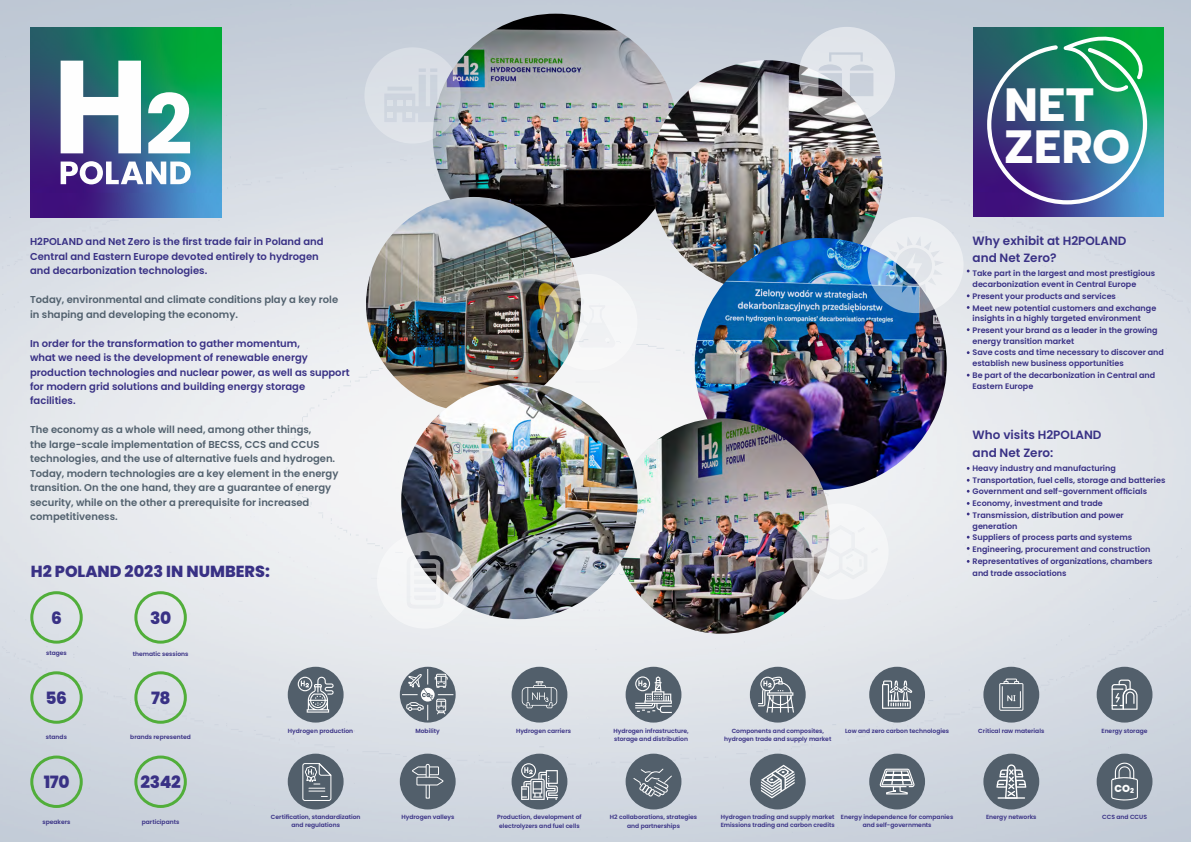
<style>
.page{position:relative;width:1191px;height:842px;background:#fff}
.page>*{position:absolute;margin:0;border:0;box-sizing:border-box;transform-origin:0 0}
.t1{font:700 46.7px/42.8px "Prompt";letter-spacing:.02em;color:#fefefe}
.t2{font:800 17px "Poppins";letter-spacing:-.02em;color:#393185}
.t3{font:800 16px "Poppins";color:#393185}
.t4{font:600 12px "Poppins";color:#393185}
.t5{font:800 10.1px "Poppins";color:#fefefe}
.t6{font:600 10px/14.5px "Poppins";color:#52616e}
.t7{font:600 10px/14.5px "Poppins";color:#393185}
.t8{font:600 8px/11.7px "Poppins";color:#393185}
.t9{font:600 6px/8.1px "Poppins";color:#393185;text-align:center}
</style>
<div class="page">
<img style="left:0;top:0;width:1191px;height:842px">
<img style="left:433px;top:14px;width:245px;height:245px;border-radius:50%">
<div style="left:625px;top:754px;width:56px;height:55px;background:#525f6b;border-radius:50%"></div>
<svg style="left:633px;top:768px;width:39px;height:29px"></svg>
<div style="left:400px;top:754px;width:55px;height:55px;background:#525f6b;border-radius:50%"></div>
<div style="left:425px;top:784px;width:5px;height:15px;border:1px solid #fefefe"></div>
<svg style="left:412px;top:764px;width:32px;height:22px"></svg>
<img style="left:30px;top:27px;width:191px;height:191px">
<svg style="left:61px;top:61px;width:80px;height:92px"></svg>
<svg style="left:148px;top:92px;width:42px;height:61px"></svg>
<svg style="left:61px;top:161px;width:130px;height:23px"></svg>
<img style="left:973px;top:27px;width:190px;height:190px">
<svg style="left:987px;top:36px;width:160px;height:168px;background:#3e7587"></svg>
<div style="left:288px;top:754px;width:55px;height:55px;background:#525f6b;border-radius:50%"></div>
<svg style="left:302px;top:763px;width:30px;height:38px"></svg>
<div style="left:511px;top:754px;width:56px;height:55px;background:#525f6b;border-radius:50%"></div>
<svg style="left:521px;top:763px;width:37px;height:37px"></svg>
<div style="left:750px;top:667px;width:55px;height:55px;background:#525f6b;border-radius:50%"></div>
<svg style="left:758px;top:677px;width:36px;height:36px"></svg>
<div style="left:625px;top:667px;width:56px;height:55px;background:#525f6b;border-radius:50%"></div>
<svg style="left:635px;top:676px;width:37px;height:37px"></svg>
<div style="left:288px;top:667px;width:55px;height:55px;background:#525f6b;border-radius:50%"></div>
<svg style="left:298px;top:677px;width:36px;height:36px"></svg>
<div style="left:134px;top:671px;width:53px;height:53px;border:3px solid #51ae3a;border-radius:50%"></div>
<div style="left:30px;top:755px;width:53px;height:53px;border:3px solid #51ae3a;border-radius:50%"></div>
<div style="left:134px;top:591px;width:53px;height:53px;border:3px solid #51ae3a;border-radius:50%"></div>
<div style="left:30px;top:671px;width:53px;height:53px;border:3px solid #51ae3a;border-radius:50%"></div>
<div style="left:134px;top:755px;width:53px;height:53px;border:3px solid #51ae3a;border-radius:50%"></div>
<div style="left:30px;top:591px;width:53px;height:53px;border:3px solid #51ae3a;border-radius:50%"></div>
<img style="left:650px;top:60px;width:232px;height:232px;border-radius:50%">
<img style="left:366px;top:197px;width:215px;height:215px;border-radius:50%">
<img style="left:694px;top:238px;width:252px;height:252px;border-radius:50%">
<svg style="left:401px;top:668px;width:53px;height:53px;background:#838d96"></svg>
<div style="left:750px;top:754px;width:55px;height:55px;background:#525f6b;border-radius:50%"></div>
<svg style="left:761px;top:765px;width:33px;height:33px"></svg>
<div style="left:511px;top:667px;width:56px;height:55px;background:#525f6b;border-radius:50%"></div>
<svg style="left:522px;top:681px;width:35px;height:27px"></svg>
<svg style="left:867px;top:217px;width:102px;height:96px;background:#bdcfe1"></svg>
<svg style="left:364px;top:47px;width:96px;height:97px;background:#cdd3dc"></svg>
<div style="left:869px;top:667px;width:56px;height:55px;background:#525f6b;border-radius:50%"></div>
<svg style="left:882px;top:680px;width:30px;height:29px"></svg>
<div style="left:983px;top:667px;width:56px;height:55px;background:#525f6b;border-radius:50%"></div>
<svg style="left:999px;top:678px;width:24px;height:33px"></svg>
<div style="left:1096px;top:667px;width:56px;height:55px;background:#525f6b;border-radius:50%"></div>
<svg style="left:1111px;top:679px;width:26px;height:31px"></svg>
<div style="left:869px;top:754px;width:56px;height:55px;background:#525f6b;border-radius:50%"></div>
<svg style="left:879px;top:769px;width:35px;height:25px"></svg>
<div style="left:983px;top:754px;width:56px;height:55px;background:#525f6b;border-radius:50%"></div>
<svg style="left:996px;top:764px;width:30px;height:33px"></svg>
<hr style="left:997px;top:797px;width:28px;height:2px;background:#fefefe">
<div style="left:1096px;top:754px;width:56px;height:55px;background:#525f6b;border-radius:50%"></div>
<svg style="left:1111px;top:762px;width:27px;height:38px"></svg>
<img style="left:614px;top:418px;width:215px;height:216px;border-radius:50%">
<svg style="left:799px;top:27px;width:96px;height:96px;background:#c5c8ce"></svg>
<svg style="left:792px;top:503px;width:96px;height:97px"></svg>
<img style="left:401px;top:383px;width:236px;height:236px;border-radius:50%">
<img style="left:541px;top:274px;width:96px;height:96px">
<svg style="left:377px;top:532px;width:96px;height:97px"></svg>
<p class="t7" style="left:30px;top:235px;width:295px">H2POLAND and Net Zero is the first trade fair in Poland and<br>Central and Eastern Europe devoted entirely to hydrogen</p>
<p class="t7" style="left:30px;top:264px;width:179px">and decarbonization technologies.</p>
<p class="t6" style="left:30px;top:292px;width:309px">Today, environmental and climate conditions play a key role</p>
<p class="t6" style="left:30px;top:307px;width:209px">in shaping and developing the economy.</p>
<p class="t7" style="left:30px;top:336px;width:271px">In order for the transformation to gather momentum,</p>
<p class="t7" style="left:30px;top:350px;width:321px">what we need is the development of renewable energy production technologies and nuclear power, as well as support for modern grid solutions and building energy storage facilities.</p>
<p class="t6" style="left:30px;top:423px;width:310px">The economy as a whole will need, among other things,<br>the large-scale implementation of BECSS, CCS and CCUS technologies, and the use of alternative fuels and hydrogen.<br>Today, modern technologies are a key element in the energy transition. On the one hand, they are a guarantee of energy security, while on the other a prerequisite for increased competitiveness.</p>
<h3 class="t3" style="left:31px;top:560px;width:240px">H2 POLAND 2023 IN NUMBERS:</h3>
<h2 class="t2" style="left:51px;top:606px;width:12px">6</h2>
<h2 class="t2" style="left:150px;top:606px;width:23px">30</h2>
<p class="t9" style="left:46px;top:649px;width:22px">stages</p>
<p class="t9" style="left:133px;top:650px;width:57px">thematic sessions</p>
<h2 class="t2" style="left:45px;top:686px;width:23px">56</h2>
<h2 class="t2" style="left:151px;top:686px;width:21px">78</h2>
<p class="t9" style="left:46px;top:732px;width:22px">stands</p>
<p class="t9" style="left:130px;top:733px;width:62px">brands represented</p>
<h2 class="t2" style="left:44px;top:770px;width:27px">170</h2>
<h2 class="t2" style="left:140px;top:770px;width:42px">2342</h2>
<p class="t9" style="left:43px;top:818px;width:30px">speakers</p>
<p class="t9" style="left:142px;top:818px;width:39px">participants</p>
<p class="t9" style="left:288px;top:727px;width:67px">Hydrogen production</p>
<p class="t9" style="left:415px;top:727px;width:26px">Mobility</p>
<p class="t9" style="left:271px;top:813px;width:91px">Certification, standardization and regulations</p>
<p class="t9" style="left:401px;top:813px;width:55px">Hydrogen valleys</p>
<h1 class="t1" style="left:1005px;top:88px;width:126px">NET<br>ZERO</h1>
<h3 class="t4" style="left:972px;top:232px;width:155px">Why exhibit at H2POLAND</h3>
<h3 class="t4" style="left:972px;top:250px;width:86px">and Net Zero?</h3>
<p class="t8" style="left:972px;top:268px;width:184px;line-height:10.7px">Take part in the largest and most prestigious decarbonization event in Central Europe</p>
<p class="t8" style="left:972px;top:290px;width:185px">Present your products and services<br>Meet new potential customers and exchange</p>
<p class="t8" style="left:972px;top:313px;width:186px">insights in a highly targeted environment<br>Present your brand as a leader in the growing</p>
<p class="t8" style="left:972px;top:335px;width:103px">energy transition market</p>
<p class="t8" style="left:972px;top:347px;width:193px;line-height:10.7px">Save costs and time necessary to discover and establish new business opportunities</p>
<p class="t8" style="left:972px;top:370px;width:184px;line-height:10.7px">Be part of the decarbonization in Central and<br>Eastern Europe</p>
<h3 class="t4" style="left:972px;top:427px;width:130px">Who visits H2POLAND</h3>
<h3 class="t4" style="left:972px;top:444px;width:82px">and Net Zero:</h3>
<p class="t8" style="left:972px;top:462px;width:194px">Heavy industry and manufacturing Transportation, fuel cells, storage and batteries Government and self-government officials Economy, investment and trade</p>
<p class="t8" style="left:972px;top:510px;width:153px;line-height:10.7px">Transmission, distribution and power generation</p>
<p class="t8" style="left:972px;top:532px;width:181px">Suppliers of process parts and systems Engineering, procurement and construction Representatives of organizations, chambers and trade associations</p>
<p class="t9" style="left:516px;top:727px;width:57px">Hydrogen carriers</p>
<p class="t9" style="left:497px;top:813px;width:86px">Production, development of electrolyzers and fuel cells</p>
<p class="t9" style="left:613px;top:727px;width:77px;text-align:left">Hydrogen infrastructure, storage and distribution</p>
<p class="t9" style="left:610px;top:813px;width:89px">H2 collaborations, strategies and partnerships</p>
<p class="t9" style="left:724px;top:727px;width:109px">Components and composites, hydrogen trade and supply market</p>
<p class="t9" style="left:845px;top:727px;width:105px">Low and zero carbon technologies</p>
<p class="t9" style="left:978px;top:726px;width:67px">Critical raw materials</p>
<p class="t9" style="left:1101px;top:727px;width:48px">Energy storage</p>
<p class="t5" style="left:1114px;top:781px;width:21px">CO <sub>2</sub></p>
<p class="t9" style="left:720px;top:813px;width:115px;text-align:left">Hydrogen trading and supply market<br>Emissions trading and carbon credits</p>
<p class="t9" style="left:1102px;top:813px;width:46px">CCS and CCUS</p>
<p class="t9" style="left:841px;top:813px;width:114px;line-height:7.8px">Energy independence for companies and self-governments</p>
<p class="t9" style="left:986px;top:813px;width:52px">Energy networks</p>
</div>
